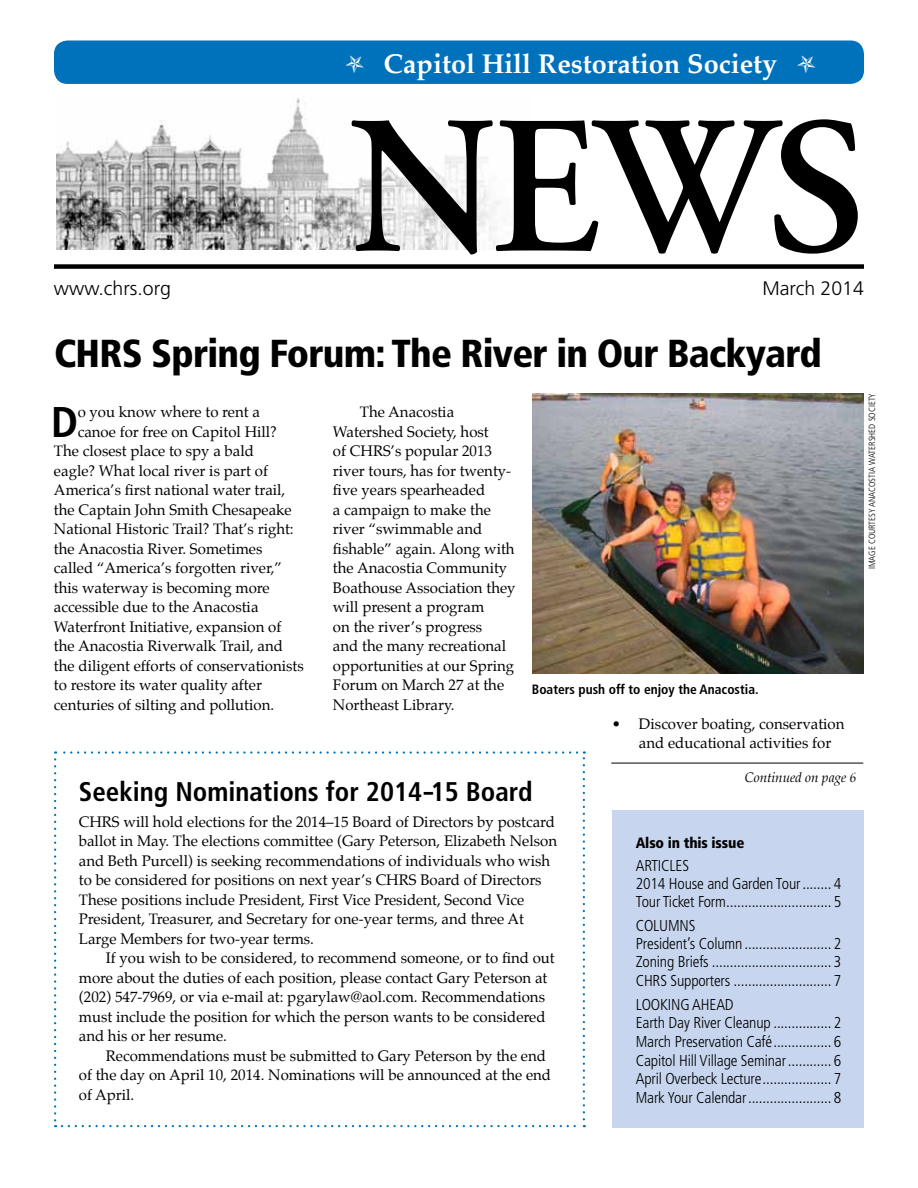
<style>
.page{position:relative;width:918px;height:1188px;background:#fff}
.page>*{position:absolute;margin:0;border:0;box-sizing:border-box;transform-origin:0 0}
.t1{font:700 condensed 42.9px "Frutiger LT Std";color:#000}
.t2{font:900 condensed 39px "Frutiger LT Std";letter-spacing:-.02em;color:#000}
.t3{font:700 condensed 27px "Frutiger LT Std";color:#000}
.t4{font:700 27px "Palatino";color:#fff}
.t5{font:600 24.9px "Adobe Garamond Pro";color:#fff}
.t6{font:300 19.5px "Frutiger LT";color:#000}
.t7{font:300 condensed 15.75px/17.9px "Frutiger LT Std";letter-spacing:-.01em;color:#000}
.t8{font:15px/19.5px "Palatino";color:#000}
.t9{font:900 condensed 15px "Frutiger LT Std";letter-spacing:-.01em;color:#000}
.t10{font:700 condensed 13.5px "Frutiger LT Std";color:#000}
.t11{font:italic 13.5px "Palatino";letter-spacing:-.005em;color:#000}
.t12{font:300 condensed 9px "Frutiger LT Std";color:#000}
</style>
<div class="page">
<hr style="left:56px;top:263px;width:808px;height:1px;background:#000">
<img style="left:56px;top:98px;width:295px;height:152px">
<svg style="left:351px;top:119px;width:507px;height:136px"></svg>
<div style="left:54px;top:40px;width:810px;height:44px;background:#0072bc;border-radius:14px"></div>
<div style="left:54px;top:264px;width:810px;height:5px;background:#000"></div>
<div style="left:612px;top:810px;width:252px;height:317px;background:#c7d6ee"></div>
<hr style="left:611px;top:763px;width:252px;height:1px;background:#000">
<svg style="left:54px;top:751px;width:531px;height:376px"></svg>
<img style="left:532px;top:393px;width:332px;height:281px">
<h3 class="t4" style="left:384px;top:41px;width:395px">Capitol Hill Restoration Society</h3>
<h3 class="t5" style="left:420px;top:57px;width:373px">✯ Capitol Hill Restoration Society ✯</h3>
<h3 class="t6" style="left:54px;top:277px;width:119px">www.chrs.org</h3>
<h3 class="t6" style="left:762px;top:277px;width:103px">March 2014</h3>
<h2 class="t2" style="left:54px;top:330px;width:769px">CHRS Spring Forum: The River in Our Backyard</h2>
<h1 class="t1" style="left:51px;top:397px;width:29px">D</h1>
<p class="t8" style="left:78px;top:402px;width:184px">o you know where to rent a</p>
<p class="t8" style="left:78px;top:422px;width:201px">canoe for free on Capitol Hill?</p>
<p class="t8" style="left:54px;top:441px;width:201px">The closest place to spy a bald</p>
<p class="t8" style="left:54px;top:461px;width:216px">eagle? What local river is part of</p>
<p class="t8" style="left:54px;top:480px;width:233px">America’s first national water trail,</p>
<p class="t8" style="left:54px;top:500px;width:239px">the Captain John Smith Chesapeake</p>
<p class="t8" style="left:54px;top:519px;width:241px">National Historic Trail? That’s right:</p>
<p class="t8" style="left:54px;top:539px;width:210px">the Anacostia River. Sometimes</p>
<p class="t8" style="left:54px;top:558px;width:230px">called “America’s forgotten river,”</p>
<p class="t8" style="left:54px;top:578px;width:217px">this waterway is becoming more</p>
<p class="t8" style="left:54px;top:597px;width:206px">accessible due to the Anacostia</p>
<p class="t8" style="left:54px;top:617px;width:229px">Waterfront Initiative, expansion of</p>
<p class="t8" style="left:54px;top:636px;width:230px">the Anacostia Riverwalk Trail, and</p>
<p class="t8" style="left:54px;top:656px;width:251px">the diligent efforts of conservationists</p>
<p class="t8" style="left:54px;top:675px;width:209px">to restore its water quality after</p>
<p class="t8" style="left:54px;top:695px;width:222px">centuries of silting and pollution.</p>
<p class="t8" style="left:333px;top:402px;width:184px;text-indent:27px">The Anacostia<br>Watershed Society, host<br>of CHRS’s popular 2013 river tours, has for twenty&shy;five years spearheaded<br>a campaign to make the river “swimmable and fishable” again. Along with the Anacostia Community<br>Boathouse Association they will present a program<br>on the river’s progress<br>and the many recreational opportunities at our Spring<br>Forum on March 27 at the<br>Northeast Library.</p>
<p class="t10" style="left:532px;top:681px;width:228px">Boaters push off to enjoy the Anacostia.</p>
<p class="t8" style="left:639px;top:714px;width:207px;text-indent:-27px">• Discover boating, conservation and educational activities for</p>
<h3 class="t3" style="left:79px;top:775px;width:455px">Seeking Nominations for 2014-15 Board</h3>
<p class="t8" style="left:79px;top:812px;width:480px">CHRS will hold elections for the 2014–15 Board of Directors by postcard ballot in May. The elections committee (Gary Peterson, Elizabeth Nelson and Beth Purcell) is seeking recommendations of individuals who wish to be considered for positions on next year’s CHRS Board of Directors These positions include President, First Vice President, Second Vice President, Treasurer, and Secretary for one-year terms, and three At Large Members for two-year terms.</p>
<p class="t8" style="left:79px;top:948px;width:478px;text-indent:27px">If you wish to be considered, to recommend someone, or to find out more about the duties of each position, please contact Gary Peterson at (202) 547-7969, or via e-mail at: pgarylaw@aol.com. Recommendations must include the position for which the person wants to be considered and his or her resume.</p>
<p class="t8" style="left:79px;top:1046px;width:474px;text-indent:27px">Recommendations must be submitted to Gary Peterson by the end of the day on April 10, 2014. Nominations will be announced at the end of April.</p>
<p class="t11" style="left:745px;top:767px;width:113px">Continued on page 6</p>
<p class="t9" style="left:636px;top:834px;width:110px">Also in this issue</p>
<p class="t7" style="left:636px;top:857px;width:207px">ARTICLES<br>2014 House and Garden Tour........ 4<br>Tour Ticket Form............................. 5</p>
<p class="t7" style="left:636px;top:917px;width:207px">COLUMNS<br>President’s Column ........................ 2<br>Zoning Briefs ................................. 3</p>
<p class="t7" style="left:636px;top:969px;width:207px;line-height:24.3px">CHRS Supporters ........................... 7<br>LOOKING AHEAD</p>
<p class="t7" style="left:636px;top:1014px;width:207px;line-height:19px;text-align:justify">Earth Day River Cleanup ................ 2<br>March Preservation Café................ 6<br>Capitol Hill Village Seminar............ 6</p>
<p class="t7" style="left:636px;top:1069px;width:207px;line-height:19px">April Overbeck Lecture................... 7<br>Mark Your Calendar....................... 8</p>
<p class="t12" style="left:867px;top:569px;width:177px;rotate:-90deg">image courtesy Anacostia Watershed Society</p>
</div>
